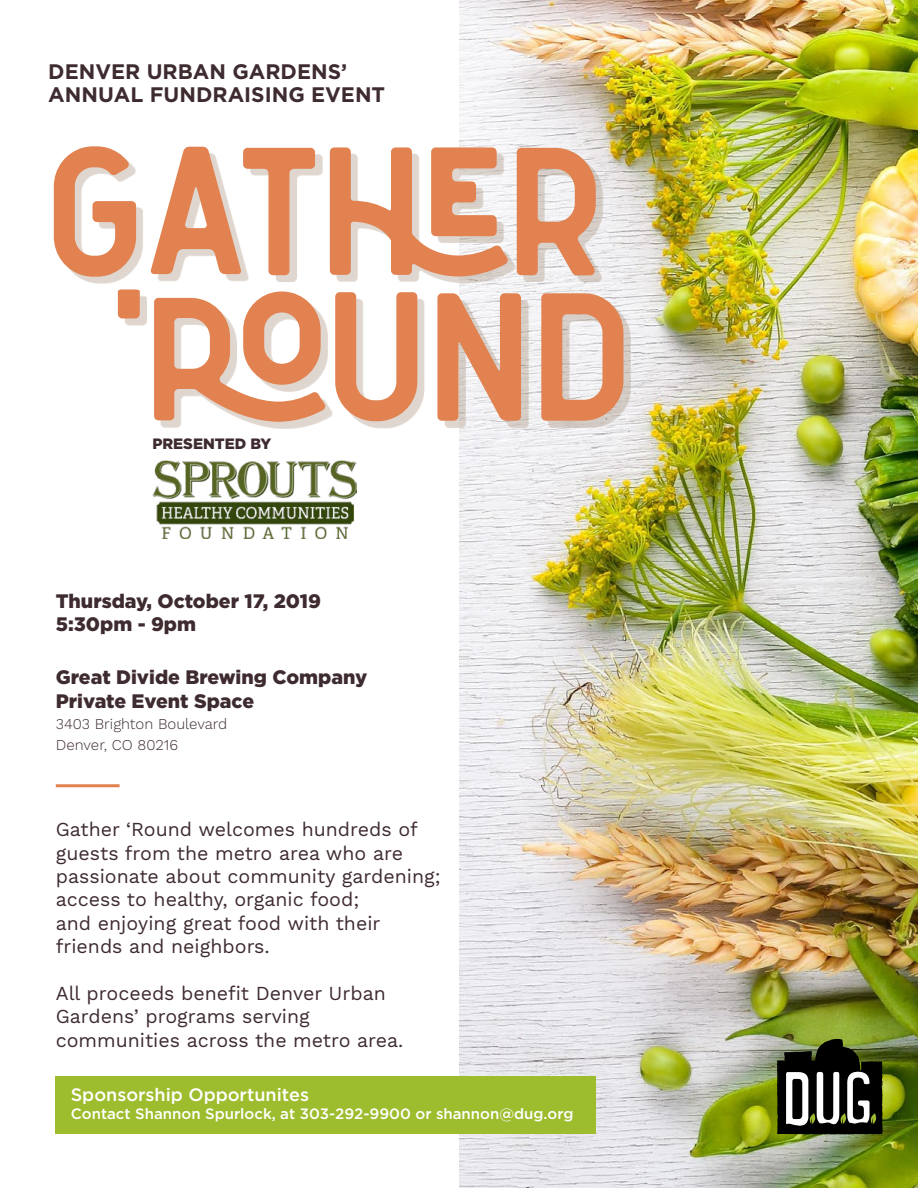
<style>
.page{position:relative;width:918px;height:1188px;background:#fff}
.page>*{position:absolute;margin:0;border:0;box-sizing:border-box;transform-origin:0 0}
.t1{font:182.55px/145.5px "Florest";color:#e18250}
.t2{font:700 21px/22.5px "Gotham";color:#3e2b2f}
.t3{font:19.5px/23.4px "Work Sans";color:#3e2b2f}
.t4{font:900 19.5px/23.4px "Gotham";color:#3e2b2f}
.t5{font:500 18px "Gotham";color:#fff}
.t6{font:500 15px "Gotham";color:#fff}
.t7{font:300 15px/21px "Work Sans";color:#3e2b2f}
.t8{font:900 15px "Gotham";color:#3e2b2f}
.s1{font-size:175.5px}
</style>
<div class="page">
<img style="left:459px;top:0;width:459px;height:1188px">
<div style="left:56px;top:1076px;width:540px;height:58px;background:#9ebd2e"></div>
<hr style="left:56px;top:784px;width:64px;height:3px;background:#e18250">
<div style="left:60px;top:152px;width:571px;height:277px;background:#94785e;opacity:.3"></div>
<svg style="left:777px;top:1037px;width:107px;height:99px"></svg>
<img style="left:152px;top:460px;width:205px;height:78px">
<p class="t2" style="left:48px;top:60px;width:338px">DENVER URBAN GARDENS’<br>ANNUAL FUNDRAISING EVENT</p>
<h1 class="t1" style="left:111px;top:105px;width:494px;text-indent:-64px">GATHER ‘<span class="s1">R</span></h1>
<p class="t8" style="left:152px;top:434px;width:121px">PRESENTED BY</p>
<h1 class="t1" style="left:236px;top:251px;width:396px">OUND</h1>
<p class="t4" style="left:56px;top:589px;width:267px">Thursday, October 17, 2019<br>5:30pm - 9pm</p>
<p class="t4" style="left:56px;top:666px;width:313px">Great Divide Brewing Company<br>Private Event Space</p>
<p class="t7" style="left:56px;top:714px;width:173px">3403 Brighton Boulevard<br>Denver, CO 80216</p>
<p class="t3" style="left:56px;top:819px;width:386px">Gather ‘Round welcomes hundreds of guests from the metro area who are passionate about community gardening; access to healthy, organic food;<br>and enjoying great food with their friends and neighbors.</p>
<p class="t3" style="left:56px;top:983px;width:349px">All proceeds benefit Denver Urban<br>Gardens’ programs serving communities across the metro area.</p>
<p class="t5" style="left:71px;top:1084px;width:240px">Sponsorship Opportunites</p>
<p class="t6" style="left:71px;top:1105px;width:504px">Contact Shannon Spurlock, at 303-292-9900 or shannon@dug.org</p>
</div>
